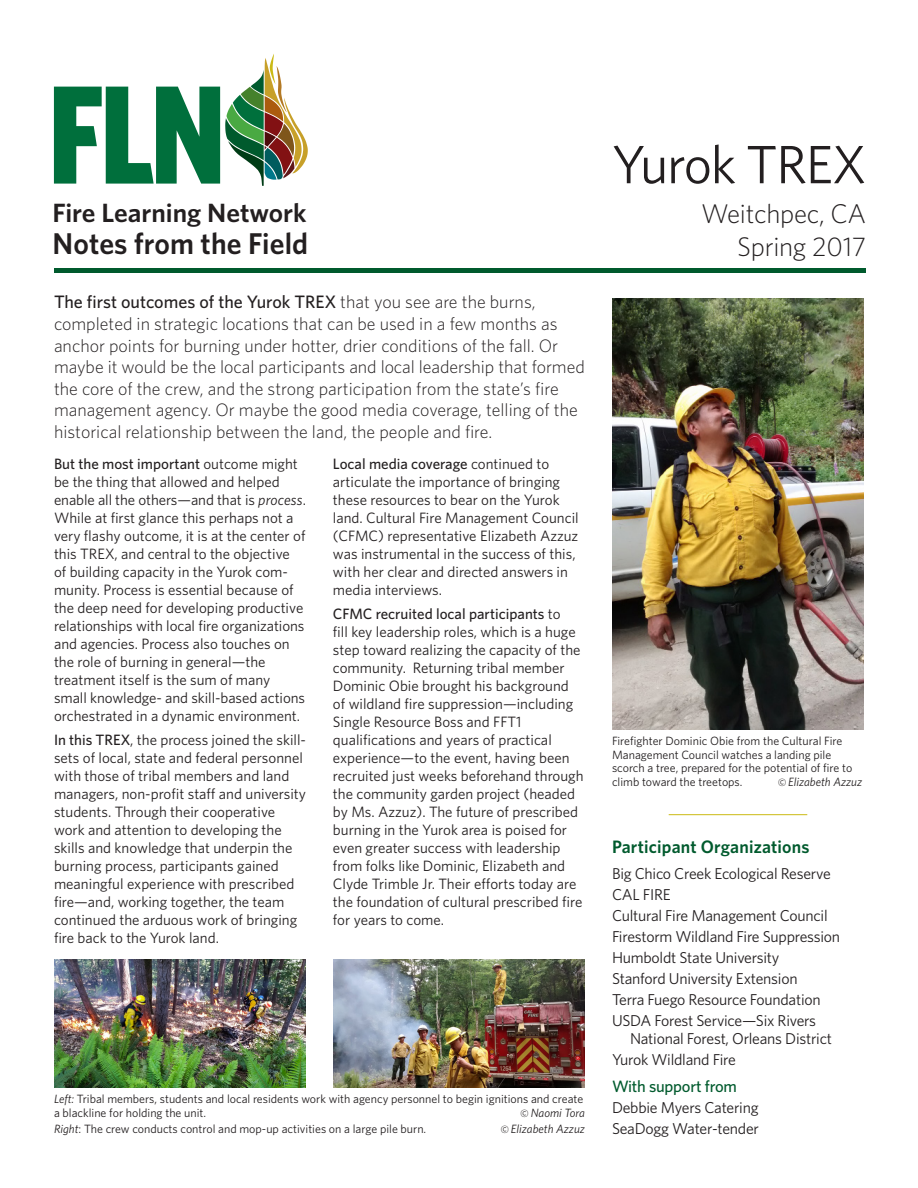
<style>
.page{position:relative;width:918px;height:1188px;background:#fff}
.page>*{position:absolute;margin:0;border:0;box-sizing:border-box;transform-origin:0 0}
.t1{font:700 140.55px "Whitney Condensed";color:#006f3c}
.t2{font:54px "Whitney";letter-spacing:-.02em;color:#231f20}
.t3{font:600 30.15px "Whitney";letter-spacing:.005em;color:#231f20}
.t4{font:300 27px/32.4px "Whitney";letter-spacing:-.01em;color:#231f20;text-align:right}
.t5{font:600 26.4px "Whitney";color:#231f20}
.t6{font:300 18px/21.6px "Whitney";color:#231f20}
.t7{font:600 18px "Whitney";letter-spacing:.01em;color:#005a2d}
.t8{font:500 16.5px "Whitney";letter-spacing:-.015em;color:#005a2d}
.t9{font:15.75px/18px "Whitney";letter-spacing:-.015em;color:#231f20}
.t10{font:15px/18px "Whitney";color:#231f20}
.t11{font:12px/13.5px "Whitney";color:#231f20}
.t12{font:italic 12px "Whitney";color:#231f20}
.s1{font-weight:500}
.s2{font-style:italic}
.s3{font-size:10.5px}
</style>
<div class="page">
<svg style="left:225px;top:54px;width:83px;height:132px"></svg>
<hr style="left:54px;top:269px;width:811px;height:4px;background:#005a2d">
<img style="left:612px;top:299px;width:252px;height:431px">
<hr style="left:669px;top:814px;width:138px;height:1px;background:#cbba13">
<img style="left:54px;top:959px;width:252px;height:128px">
<img style="left:333px;top:960px;width:252px;height:128px">
<p class="t1" style="left:48px;top:45px;width:179px">FLN</p>
<p class="t5" style="left:52px;top:195px;width:256px">Fire Learning Network</p>
<p class="t3" style="left:52px;top:224px;width:257px">Notes from the Field</p>
<p class="t6" style="left:54px;top:291px;width:532px"><span class="s1">The first outcomes of the Yurok TREX</span> that you see are the burns, completed in strategic locations that can be used in a few months as anchor points for burning under hotter, drier conditions of the fall. Or maybe it would be the local participants and local leadership that formed the core of the crew, and the strong participation from the state’s fire management agency. Or maybe the good media coverage, telling of the historical relationship between the land, the people and fire.</p>
<p class="t10" style="left:54px;top:454px;width:254px"><span class="s1">But the most important</span> outcome might be the thing that allowed and helped enable all the others—and that is <span class="s2">process</span>.<br>While at first glance this perhaps not a very flashy outcome, it is at the center of this TREX, and central to the objective<br>of building capacity in the Yurok com&shy;munity. Process is essential because of the deep need for developing productive relationships with local fire organizations and agencies. Process also touches on the role of burning in general—the treatment itself is the sum of many small knowledge- and skill-based actions orchestrated in a dynamic environment.</p>
<p class="t10" style="left:54px;top:730px;width:254px"><span class="s1">In this TREX</span>, the process joined the skill&shy;sets of local, state and federal personnel with those of tribal members and land managers, non-profit staff and university students. Through their cooperative work and attention to developing the skills and knowledge that underpin the burning process, participants gained meaningful experience with prescribed fire—and, working together, the team continued the arduous work of bringing fire back to the Yurok land.</p>
<p class="t10" style="left:333px;top:454px;width:247px"><span class="s1">Local media coverage</span> continued to articulate the importance of bringing these resources to bear on the Yurok land. Cultural Fire Management Council (CFMC) representative Elizabeth Azzuz was instrumental in the success of this, with her clear and directed answers in media interviews.</p>
<p class="t10" style="left:333px;top:604px;width:252px"><span class="s1">CFMC recruited local participants</span> to<br>fill key leadership roles, which is a huge step toward realizing the capacity of the community. Returning tribal member Dominic Obie brought his background of wildland fire suppression—including Single Resource Boss and FFT1 qualifications and years of practical experience—to the event, having been recruited just weeks beforehand through the community garden project (headed by Ms. Azzuz). The future of prescribed burning in the Yurok area is poised for even greater success with leadership from folks like Dominic, Elizabeth and Clyde Trimble Jr. Their efforts today are the foundation of cultural prescribed fire for years to come.</p>
<p class="t11" style="left:54px;top:1092px;width:531px"><span class="s2">Left:</span> Tribal members, students and local residents work with agency personnel to begin ignitions and create</p>
<p class="t11" style="left:54px;top:1105px;width:154px">a blackline for holding the unit.</p>
<p class="t12" style="left:520px;top:1104px;width:66px"><span class="s3">©</span> Naomi Tora</p>
<p class="t11" style="left:54px;top:1122px;width:374px"><span class="s2">Right</span>: The crew conducts control and mop-up activities on a large pile burn.</p>
<p class="t12" style="left:501px;top:1121px;width:86px"><span class="s3">©</span> Elizabeth Azzuz</p>
<p class="t2" style="left:612px;top:129px;width:256px">Yurok TREX</p>
<p class="t4" style="left:701px;top:197px;width:167px">Weitchpec, CA<br>Spring 2017</p>
<p class="t11" style="left:612px;top:734px;width:242px">Firefighter Dominic Obie from the Cultural Fire Management Council watches a landing pile scorch a tree, prepared for the potential of fire to climb toward the treetops.</p>
<p class="t12" style="left:778px;top:774px;width:86px"><span class="s3">©</span> Elizabeth Azzuz</p>
<p class="t7" style="left:612px;top:835px;width:199px">Participant Organizations</p>
<p class="t9" style="left:612px;top:864px;width:220px">Big Chico Creek Ecological Reserve</p>
<p class="t9" style="left:612px;top:885px;width:60px">CAL FIRE</p>
<p class="t9" style="left:612px;top:906px;width:217px">Cultural Fire Management Council</p>
<p class="t9" style="left:612px;top:927px;width:230px">Firestorm Wildland Fire Suppression</p>
<p class="t9" style="left:612px;top:948px;width:169px">Humboldt State University</p>
<p class="t9" style="left:612px;top:969px;width:187px">Stanford University Extension</p>
<p class="t9" style="left:612px;top:990px;width:210px">Terra Fuego Resource Foundation</p>
<p class="t9" style="left:630px;top:1011px;width:204px;text-indent:-18px">USDA Forest Service—Six Rivers<br>National Forest, Orleans District</p>
<p class="t9" style="left:612px;top:1050px;width:125px">Yurok Wildland Fire</p>
<p class="t8" style="left:612px;top:1075px;width:126px">With support from</p>
<p class="t9" style="left:612px;top:1098px;width:148px">Debbie Myers Catering</p>
<p class="t9" style="left:612px;top:1119px;width:148px">SeaDogg Water-tender</p>
</div>
